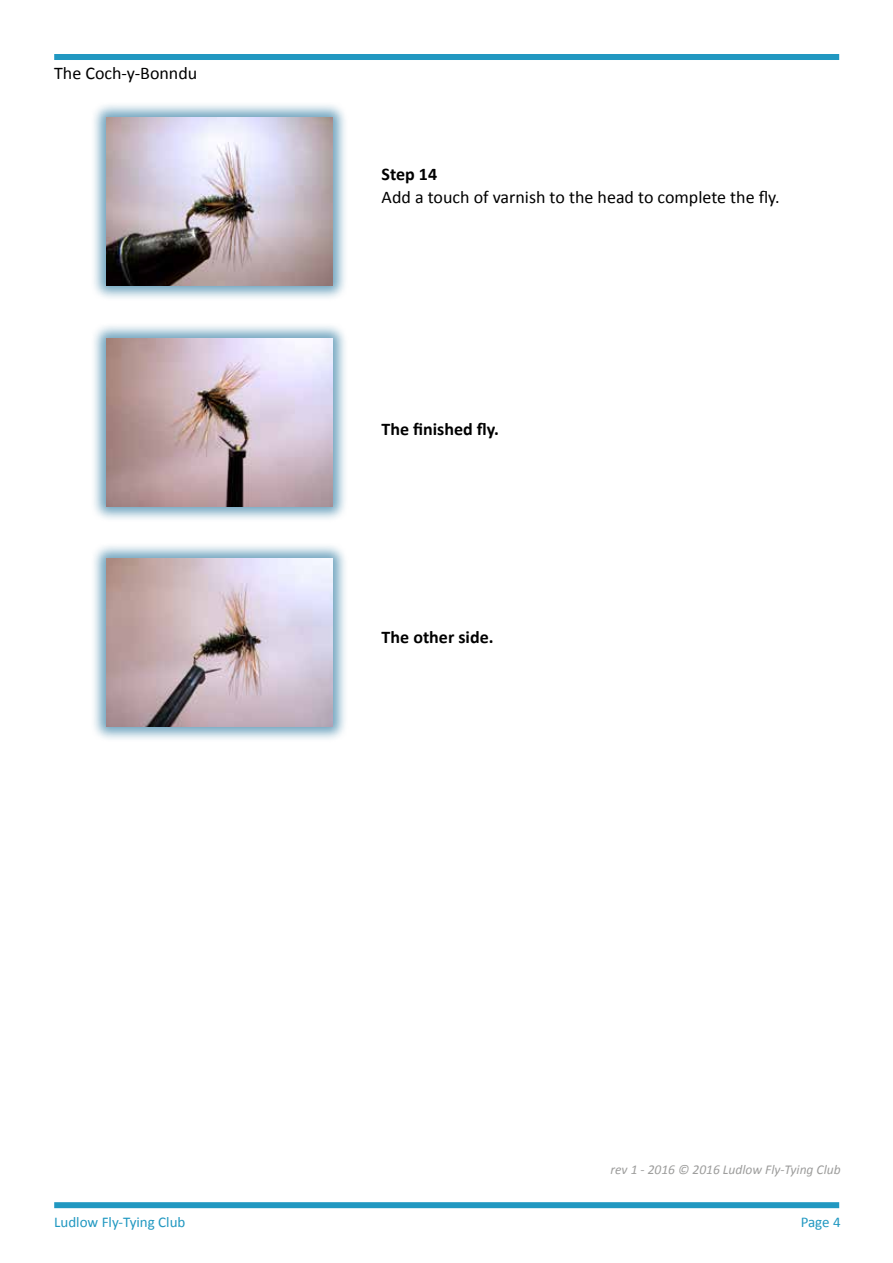
<style>
.page{position:relative;width:893px;height:1263px;background:#fff}
.page>*{position:absolute;margin:0;border:0;box-sizing:border-box;transform-origin:0 0}
.t1{font:17.85px "Calibri";color:#000}
.t2{font:700 17.85px "Calibri";color:#000}
.t3{font:14.85px "Calibri";color:#2198c1}
.t4{font:italic 13.5px "Calibri";color:#9d9d9c}
</style>
<div class="page">
<div style="left:54px;top:54px;width:785px;height:6px;background:#2198c1"></div>
<div style="left:54px;top:1202px;width:785px;height:6px;background:#2198c1"></div>
<div style="left:90px;top:322px;width:258px;height:200px;background:#005e8d;opacity:.55"></div>
<img style="left:106px;top:338px;width:226px;height:168px">
<div style="left:90px;top:102px;width:258px;height:200px;background:#005e8d;opacity:.55"></div>
<img style="left:106px;top:118px;width:226px;height:168px">
<div style="left:90px;top:542px;width:258px;height:201px;background:#005e8d;opacity:.55"></div>
<img style="left:106px;top:559px;width:226px;height:167px">
<p class="t1" style="left:54px;top:62px;width:145px">The Coch-y-Bonndu</p>
<p class="t2" style="left:382px;top:162px;width:57px">Step 14</p>
<p class="t1" style="left:382px;top:186px;width:400px">Add a touch of varnish to the head to complete the fly.</p>
<p class="t2" style="left:381px;top:417px;width:119px">The finished fly.</p>
<p class="t2" style="left:382px;top:626px;width:113px">The other side.</p>
<p class="t4" style="left:611px;top:1160px;width:232px">rev 1 - 2016 © 2016 Ludlow Fly-Tying Club</p>
<p class="t3" style="left:54px;top:1212px;width:133px">Ludlow Fly-Tying Club</p>
<p class="t3" style="left:801px;top:1212px;width:42px">Page 4</p>
</div>
